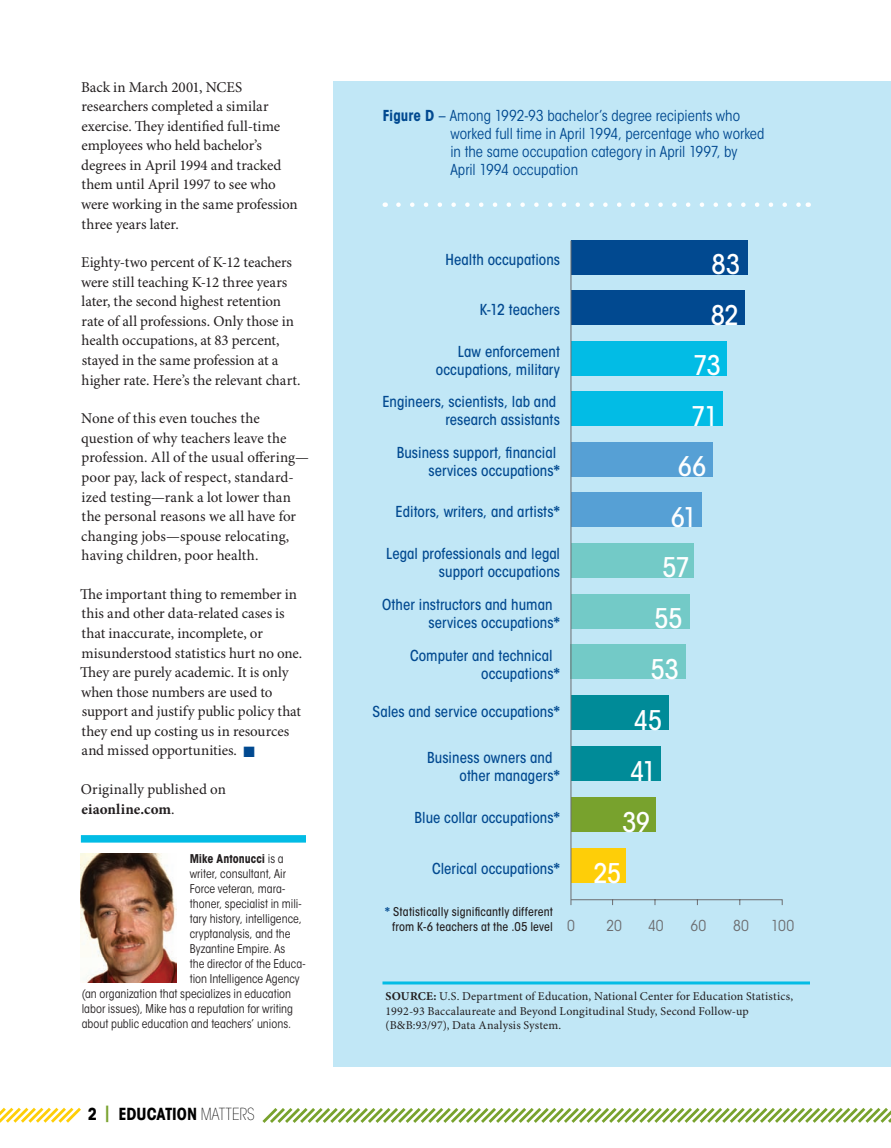
<style>
.page{position:relative;width:891px;height:1148px;background:#fff}
.page>*{position:absolute;margin:0;border:0;box-sizing:border-box;transform-origin:0 0}
.t1{font:500 condensed 26.85px "ITC Avant Garde Std";letter-spacing:-.025em;color:#fff}
.t2{font:700 condensed 16.5px "ITC Avant Garde Std";letter-spacing:-.005em;color:#000}
.Body_Text{font:15px/19.5px "Minion Pro";letter-spacing:-.005em;color:#231f20}
.t3{font:500 condensed 15px/18px "ITC Avant Garde Std";letter-spacing:.005em;color:#014990;text-align:right}
.t4{font:condensed 15px/18px "ITC Avant Garde Std";letter-spacing:.005em;color:#014990}
.t5{font:condensed 15px "ITC Avant Garde Std";color:#6c6d70}
.Byline___notes{font:condensed 12px "ITC Avant Garde Std";color:#231f20}
.t6{font:12px/14.4px "Minion Pro";letter-spacing:.01em;color:#231f20}
.t7{font:500 condensed 12px/14.4px "ITC Avant Garde Std";letter-spacing:.01em;color:#231f20;text-align:center}
.Byline___notes-2{font:700 condensed 12px "ITC Avant Garde Std";letter-spacing:.005em;color:#231f20}
.s1{color:#014990}
.s2{font-weight:700}
.s3{font-weight:400}
.s4{color:#78a22d}
.s5{font-weight:200}
.s6{font-weight:700;color:#014990}
</style>
<div class="page">
<div style="left:333px;top:81px;width:558px;height:985px;background:#c1e7f6"></div>
<div style="left:571px;top:240px;width:177px;height:35px;background:#014990"></div>
<div style="left:571px;top:291px;width:174px;height:34px;background:#014990"></div>
<div style="left:571px;top:341px;width:155px;height:34px;background:#02bce5"></div>
<div style="left:571px;top:392px;width:152px;height:34px;background:#02bce5"></div>
<div style="left:571px;top:442px;width:142px;height:34px;background:#56a0d5"></div>
<div style="left:571px;top:493px;width:130px;height:34px;background:#56a0d5"></div>
<div style="left:571px;top:543px;width:123px;height:34px;background:#73cac7"></div>
<div style="left:571px;top:594px;width:119px;height:34px;background:#73cac7"></div>
<div style="left:571px;top:645px;width:115px;height:34px;background:#73cac7"></div>
<div style="left:571px;top:695px;width:97px;height:34px;background:#008b98"></div>
<div style="left:571px;top:746px;width:90px;height:35px;background:#008b98"></div>
<div style="left:571px;top:797px;width:84px;height:34px;background:#78a22d"></div>
<div style="left:571px;top:848px;width:55px;height:34px;background:#fece08"></div>
<hr style="left:571px;top:240px;width:1px;height:665px;background:#6c6d70">
<svg style="left:570px;top:898px;width:213px;height:7px"></svg>
<svg style="left:398px;top:202px;width:403px;height:5px"></svg>
<hr style="left:382px;top:981px;width:428px;height:3px;background:#02bce5">
<div style="left:81px;top:835px;width:225px;height:7px;background:#02bce5"></div>
<img style="left:81px;top:853px;width:95px;height:129px">
<svg style="left:0;top:1107px;width:81px;height:16px"></svg>
<svg style="left:262px;top:1108px;width:629px;height:15px"></svg>
<p class="Body_Text" style="left:81px;top:78px;width:218px">Back in March 2001, NCES researchers completed a similar exercise. They identified full-time employees who held bachelor’s degrees in April 1994 and tracked them until April 1997 to see who were working in the same profession three years later.</p>
<p class="Body_Text" style="left:81px;top:253px;width:221px">Eighty-two percent of K-12 teachers were still teaching K-12 three years later, the second highest retention rate of all professions. Only those in health occupations, at 83 percent, stayed in the same profession at a higher rate. Here’s the relevant chart.</p>
<p class="Body_Text" style="left:81px;top:409px;width:229px">None of this even touches the question of why teachers leave the profession. All of the usual offering— poor pay, lack of respect, standard&shy;ized testing—rank a lot lower than the personal reasons we all have for changing jobs—spouse relocating, having children, poor health.</p>
<p class="Body_Text" style="left:80px;top:585px;width:224px">The important thing to remember in this and other data-related cases is that inaccurate, incomplete, or misunderstood statistics hurt no one.<br>They are purely academic. It is only when those numbers are used to support and justify public policy that they end up costing us in resources and missed opportunities. <span class="s1">■</span></p>
<p class="Body_Text" style="left:81px;top:780px;width:147px">Originally published on <span class="s2">eiaonline.com</span>.</p>
<p class="Byline___notes-2" style="left:190px;top:851px;width:96px">Mike Antonucci <span class="s3">is a</span></p>
<p class="Byline___notes" style="left:190px;top:866px;width:98px">writer, consultant, Air</p>
<p class="Byline___notes" style="left:190px;top:881px;width:97px">Force veteran, mara-</p>
<p class="Byline___notes" style="left:190px;top:896px;width:113px">thoner, specialist in mili-</p>
<p class="Byline___notes" style="left:190px;top:911px;width:114px">tary history, intelligence,</p>
<p class="Byline___notes" style="left:190px;top:926px;width:102px">cryptanalysis, and the</p>
<p class="Byline___notes" style="left:190px;top:941px;width:97px">Byzantine Empire. As</p>
<p class="Byline___notes" style="left:190px;top:956px;width:117px">the director of the Educa-</p>
<p class="Byline___notes" style="left:190px;top:971px;width:112px">tion Intelligence Agency</p>
<p class="Byline___notes" style="left:82px;top:986px;width:211px">(an organization that specializes in education</p>
<p class="Byline___notes" style="left:82px;top:1001px;width:213px">labor issues), Mike has a reputation for writing</p>
<p class="Byline___notes" style="left:82px;top:1016px;width:211px">about public education and teachers’ unions.</p>
<p class="t2" style="left:88px;top:1103px;width:168px">2 <span class="s4">|</span> EDUCATION <span class="s5">MATTERS</span></p>
<p class="t4" style="left:450px;top:106px;width:316px;text-indent:-67px"><span class="s2">Figure D</span> – Among 1992-93 bachelor’s degree recipients who worked full time in April 1994, percentage who worked in the same occupation category in April 1997, by April 1994 occupation</p>
<p class="t3" style="left:446px;top:251px;width:116px">Health occupations</p>
<p class="t3" style="left:480px;top:301px;width:82px">K-12 teachers</p>
<p class="t3" style="left:436px;top:342px;width:126px">Law enforcement occupations, military</p>
<p class="t3" style="left:382px;top:393px;width:179px">Engineers, scientists, lab and research assistants</p>
<p class="t3" style="left:397px;top:443px;width:165px">Business support, financial services occupations<span class="s2">*</span></p>
<p class="t3" style="left:396px;top:503px;width:166px">Editors, writers, and artists<span class="s2">*</span></p>
<p class="t3" style="left:386px;top:544px;width:176px">Legal professionals and legal support occupations</p>
<p class="t3" style="left:428px;top:595px;width:133px;text-align:left;text-indent:-46px">Other instructors and human services occupations<span class="s2">*</span></p>
<p class="t3" style="left:481px;top:646px;width:81px;text-align:left;text-indent:-71px">Computer and technical occupations<span class="s2">*</span></p>
<p class="t3" style="left:373px;top:702px;width:189px">Sales and service occupations<span class="s2">*</span></p>
<p class="t3" style="left:460px;top:748px;width:102px;text-align:left;text-indent:-32px">Business owners and other managers<span class="s2">*</span></p>
<p class="t3" style="left:414px;top:808px;width:147px">Blue collar occupations<span class="s2">*</span></p>
<p class="t3" style="left:432px;top:859px;width:130px">Clerical occupations<span class="s2">*</span></p>
<p class="t1" style="left:711px;top:248px;width:30px">83</p>
<p class="t1" style="left:711px;top:298px;width:30px">82</p>
<p class="t1" style="left:693px;top:349px;width:29px">73</p>
<p class="t1" style="left:691px;top:399px;width:29px">71</p>
<p class="t1" style="left:678px;top:450px;width:30px">66</p>
<p class="t1" style="left:671px;top:500px;width:28px">61</p>
<p class="t1" style="left:662px;top:551px;width:29px">57</p>
<p class="t1" style="left:654px;top:602px;width:30px">55</p>
<p class="t1" style="left:650px;top:653px;width:30px">53</p>
<p class="t1" style="left:634px;top:704px;width:30px">45</p>
<p class="t1" style="left:630px;top:755px;width:28px">41</p>
<p class="t1" style="left:622px;top:806px;width:29px">39</p>
<p class="t1" style="left:593px;top:857px;width:29px">25</p>
<p class="t7" style="left:385px;top:904px;width:169px"><span class="s6">*</span> Statistically significantly different from K-6 teachers at the .05 level</p>
<p class="t5" style="left:567px;top:917px;width:9px">0</p>
<p class="t5" style="left:606px;top:917px;width:17px">20</p>
<p class="t5" style="left:648px;top:917px;width:17px">40</p>
<p class="t5" style="left:691px;top:917px;width:17px">60</p>
<p class="t5" style="left:733px;top:917px;width:17px">80</p>
<p class="t5" style="left:771px;top:917px;width:24px">100</p>
<p class="t6" style="left:386px;top:989px;width:409px"><span class="s2">SOURCE:</span> U.S. Department of Education, National Center for Education Statistics,<br>1992-93 Baccalaureate and Beyond Longitudinal Study, Second Follow-up (B&amp;B:93/97), Data Analysis System.</p>
</div>
